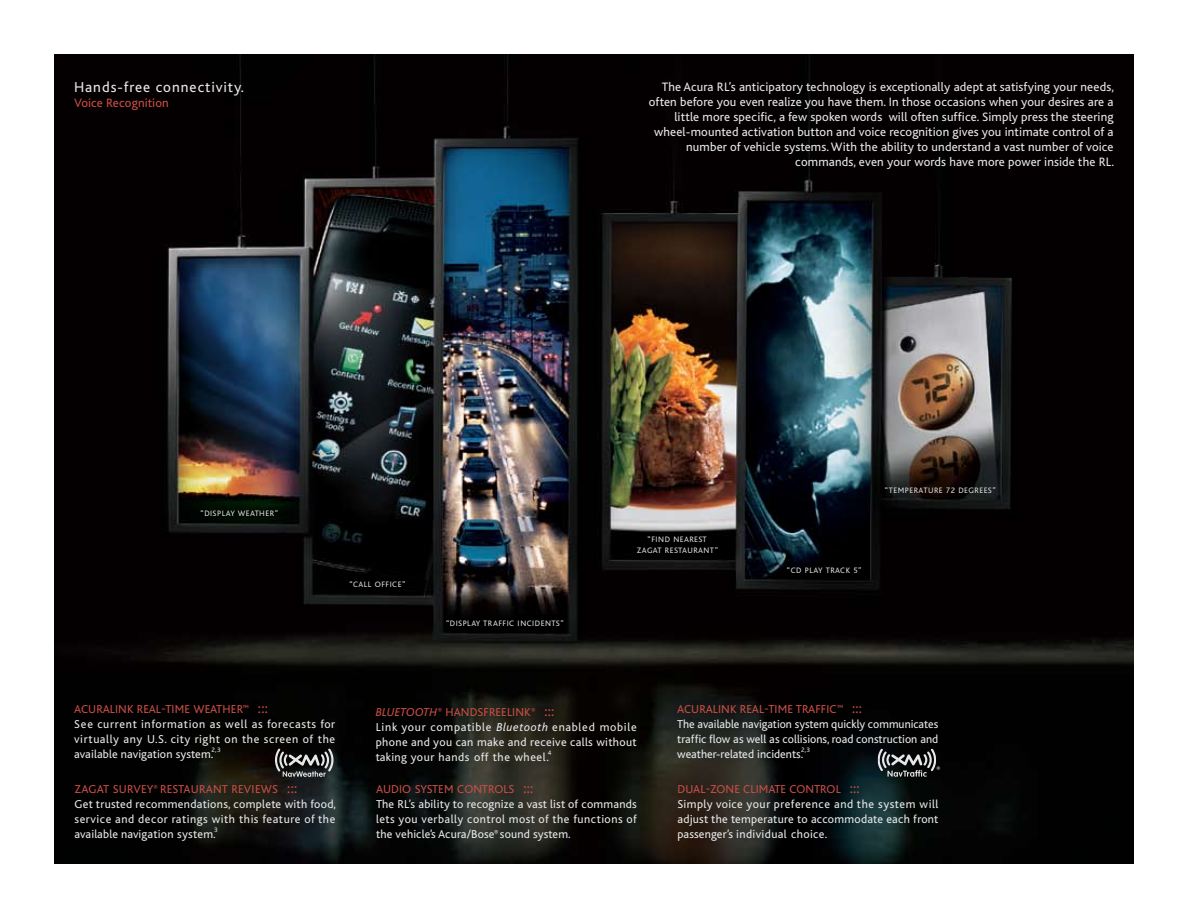
<style>
.page{position:relative;width:1188px;height:918px;background:#fff}
.page>*{position:absolute;margin:0;border:0;box-sizing:border-box;transform-origin:0 0}
.t1{font:15px "Bliss";letter-spacing:.065em;color:#e6e7e8}
.t2{font:12.75px/15px "Bliss";letter-spacing:.01em;color:#e6e7e8;text-align:right}
.t3{font:12.75px "Bliss";letter-spacing:.01em;color:#c84d45}
.t4{font:12px/15px "Bliss";letter-spacing:.02em;color:#e6e7e8}
.t5{font:12px/15px "Bliss";color:#e6e7e8}
.t6{font:12px/15px "Bliss";letter-spacing:.04em;color:#e6e7e8}
.t7{font:8.25px/10.5px "Bliss";letter-spacing:.05em;color:#dcddde;text-align:center}
.t8{font:6.75px "Bliss";color:#e6e7e8}
.s1{color:#c84d45}
.s2{font-size:15px;color:#c84d45}
.s3{font-style:italic;color:#c84d45}
.s4{font-style:italic}
</style>
<div class="page">
<img style="left:54px;top:54px;width:1080px;height:810px">
<svg style="left:878px;top:749px;width:58px;height:28px;background:#494c4d"></svg>
<svg style="left:275px;top:749px;width:59px;height:28px;background:#4f504f"></svg>
<p class="t1" style="left:74px;top:80px;width:171px">Hands-free connectivity.</p>
<p class="t3" style="left:74px;top:97px;width:96px">Voice Recognition</p>
<p class="t2" style="left:649px;top:80px;width:467px">The Acura RL’s anticipatory technology is exceptionally adept at satisfying your needs, often before you even realize you have them. In those occasions when your desires are a little more specific, a few spoken words will often suffice. Simply press the steering wheel-mounted activation button and voice recognition gives you intimate control of a number of vehicle systems. With the ability to understand a vast number of voice commands, even your words have more power inside the RL.</p>
<p class="t7" style="left:201px;top:508px;width:79px">“DISPLAY WEATHER”</p>
<p class="t7" style="left:349px;top:579px;width:58px">“CALL OFFICE”</p>
<p class="t7" style="left:446px;top:618px;width:119px">“DISPLAY TRAFFIC INCIDENTS”</p>
<p class="t7" style="left:637px;top:534px;width:83px">“FIND NEAREST<br>ZAGAT RESTAURANT”</p>
<p class="t7" style="left:885px;top:485px;width:113px">“TEMPERATURE 72 DEGREES”</p>
<p class="t7" style="left:787px;top:565px;width:76px">“CD PLAY TRACK 5”</p>
<p class="t6" style="left:74px;top:702px;width:263px"><span class="s1">ACURALINK REAL-TIME WEATHER</span><sup>™</sup> <span class="s2">:::<br></span>See current information as well as forecasts for virtually any U.S. city right on the screen of the available navigation system.</p>
<p class="t8" style="left:212px;top:747px;width:10px">2,3</p>
<p class="t4" style="left:376px;top:705px;width:262px"><span class="s3">BLUETOOTH</span><sup>®</sup> <span class="s1">HANDSFREELINK</span><sup>®</sup> <span class="s2">:::<br></span>Link your compatible <span class="s4">Bluetooth</span> enabled mobile phone and you can make and receive calls without taking your hands off the wheel.</p>
<p class="t8" style="left:548px;top:749px;width:5px">4</p>
<p class="t5" style="left:677px;top:702px;width:263px"><span class="s1">ACURALINK REAL-TIME TRAFFIC</span><sup>™</sup> <span class="s2">:::<br></span>The available navigation system quickly communicates traffic flow as well as collisions, road construction and weather-related incidents.</p>
<p class="t8" style="left:801px;top:747px;width:10px">2,3</p>
<p class="t8" style="left:937px;top:765px;width:5px">®</p>
<p class="t4" style="left:75px;top:782px;width:263px"><span class="s1">ZAGAT SURVEY</span><sup>®</sup> <span class="s1">RESTAURANT REVIEWS</span> <span class="s2">:::<br></span>Get trusted recommendations, complete with food, service and decor ratings with this feature of the available navigation system.</p>
<p class="t8" style="left:214px;top:827px;width:5px">3</p>
<p class="t4" style="left:376px;top:782px;width:262px"><span class="s1">AUDIO SYSTEM CONTROLS</span> <span class="s2">:::<br></span>The RL’s ability to recognize a vast list of commands lets you verbally control most of the functions of the vehicle’s Acura/Bose<sup>®</sup> sound system.</p>
<p class="t4" style="left:678px;top:782px;width:263px"><span class="s1">DUAL-ZONE CLIMATE CONTROL</span> <span class="s2">:::<br></span>Simply voice your preference and the system will adjust the temperature to accommodate each front passenger’s individual choice.</p>
</div>
